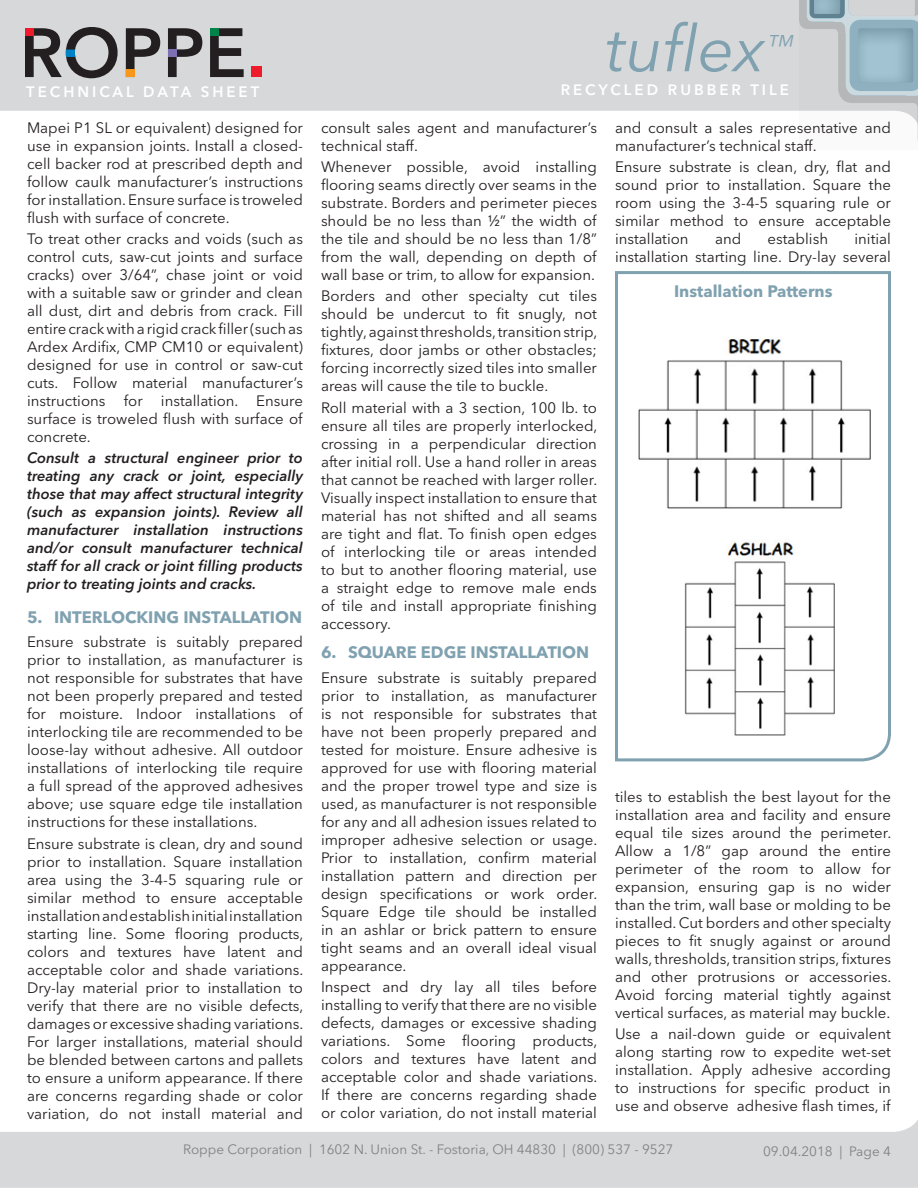
<style>
.page{position:relative;width:918px;height:1188px;background:#fff}
.page>*{position:absolute;margin:0;border:0;box-sizing:border-box;transform-origin:0 0}
.t1{font:italic 64.5px "Avenir Next LT Pro";color:#7fa1b0}
.t2{font:italic 300 expanded 28.05px "Helvetica Neue LT Pro";color:#7fa1b0}
.t3{font:700 16.5px "Avenir Next LT Pro";color:#7fa1b0}
.t4{font:15px/18px "Avenir Next LT Pro";color:#231f20;text-align:justify}
.t5{font:italic 600 15px/18px "Avenir Next LT Pro";color:#231f20;text-align:justify}
.t6{font:600 15px "Avenir Next LT Pro";letter-spacing:.2em;color:#fff}
.t7{font:13.5px "Avenir Next LT Pro";color:#818285}
</style>
<div class="page">
<div style="left:0;top:481px;width:918px;height:707px;background:#d4d5d7"></div>
<div style="left:0;top:0;width:918px;height:771px;background:#d4d5d7"></div>
<div style="left:0;top:111px;width:918px;height:1021px;background:#fff"></div>
<svg style="left:126px;top:28px;width:34px;height:42px"></svg>
<div style="left:126px;top:70px;width:9px;height:7px;background:#f7981d"></div>
<svg style="left:168px;top:28px;width:34px;height:49px"></svg>
<div style="left:168px;top:49px;width:9px;height:8px;background:#7d70b3"></div>
<svg style="left:210px;top:28px;width:34px;height:49px"></svg>
<div style="left:210px;top:28px;width:9px;height:8px;background:#008348"></div>
<div style="left:251px;top:66px;width:11px;height:11px;background:#ee1b2c"></div>
<svg style="left:25px;top:27px;width:93px;height:51px"></svg>
<svg style="left:799px;top:0;width:119px;height:150px;fill:#fafafa"></svg>
<svg style="left:807px;top:0;width:111px;height:142px"></svg>
<svg style="left:814px;top:0;width:27px;height:15px"></svg>
<svg style="left:614px;top:270px;width:278px;height:493px;background:#f6f8f9"></svg>
<img style="left:638px;top:337px;width:233px;height:171px">
<img style="left:684px;top:540px;width:151px;height:195px">
<p class="t6" style="left:26px;top:83px;width:235px">TECHNICAL DATA SHEET</p>
<p class="t4" style="left:27px;top:119px;width:278px">Mapei P1 SL or equivalent) designed for use in expansion joints. Install a closed&shy;cell backer rod at prescribed depth and follow caulk manufacturer’s instructions for installation. Ensure surface is troweled flush with surface of concrete.</p>
<p class="t4" style="left:27px;top:230px;width:278px">To treat other cracks and voids (such as control cuts, saw-cut joints and surface cracks) over 3/64”, chase joint or void with a suitable saw or grinder and clean all dust, dirt and debris from crack. Fill entire crack with a rigid crack filler (such as Ardex Ardifix, CMP CM10 or equivalent) designed for use in control or saw-cut cuts. Follow material manufacturer’s instructions for installation. Ensure surface is troweled flush with surface of concrete.</p>
<p class="t5" style="left:27px;top:449px;width:278px">Consult a structural engineer prior to treating any crack or joint, especially those that may affect structural integrity (such as expansion joints). Review all manufacturer installation instructions and/or consult manufacturer technical staff for all crack or joint filling products prior to treating joints and cracks.</p>
<p class="t3" style="left:27px;top:607px;width:277px">5. INTERLOCKING INSTALLATION</p>
<p class="t4" style="left:27px;top:633px;width:278px">Ensure substrate is suitably prepared prior to installation, as manufacturer is not responsible for substrates that have not been properly prepared and tested for moisture. Indoor installations of interlocking tile are recommended to be loose-lay without adhesive. All outdoor installations of interlocking tile require a full spread of the approved adhesives above; use square edge tile installation instructions for these installations.</p>
<p class="t4" style="left:27px;top:834px;width:278px">Ensure substrate is clean, dry and sound prior to installation. Square installation area using the 3-4-5 squaring rule or similar method to ensure acceptable installation and establish initial installation starting line. Some flooring products, colors and textures have latent and acceptable color and shade variations.<br>Dry-lay material prior to installation to verify that there are no visible defects, damages or excessive shading variations.<br>For larger installations, material should be blended between cartons and pallets to ensure a uniform appearance. If there are concerns regarding shade or color variation, do not install material and</p>
<h1 class="t1" style="left:606px;top:10px;width:160px">tuflex</h1>
<h2 class="t2" style="left:765px;top:29px;width:29px">™</h2>
<p class="t6" style="left:561px;top:81px;width:230px">RECYCLED RUBBER TILE</p>
<p class="t4" style="left:321px;top:119px;width:278px">consult sales agent and manufacturer’s technical staff.</p>
<p class="t4" style="left:321px;top:158px;width:278px">Whenever possible, avoid installing flooring seams directly over seams in the substrate. Borders and perimeter pieces should be no less than ½” the width of the tile and should be no less than 1/8” from the wall, depending on depth of wall base or trim, to allow for expansion.</p>
<p class="t4" style="left:321px;top:287px;width:278px">Borders and other specialty cut tiles should be undercut to fit snugly, not tightly, against thresholds, transition strip, fixtures, door jambs or other obstacles; forcing incorrectly sized tiles into smaller areas will cause the tile to buckle.</p>
<p class="t4" style="left:321px;top:398px;width:278px">Roll material with a 3 section, 100 lb. to ensure all tiles are properly interlocked, crossing in a perpendicular direction after initial roll. Use a hand roller in areas that cannot be reached with larger roller.<br>Visually inspect installation to ensure that material has not shifted and all seams are tight and flat. To finish open edges of interlocking tile or areas intended to but to another flooring material, use a straight edge to remove male ends of tile and install appropriate finishing accessory.</p>
<p class="t3" style="left:321px;top:642px;width:270px">6. SQUARE EDGE INSTALLATION</p>
<p class="t4" style="left:321px;top:669px;width:278px">Ensure substrate is suitably prepared prior to installation, as manufacturer is not responsible for substrates that have not been properly prepared and tested for moisture. Ensure adhesive is approved for use with flooring material and the proper trowel type and size is used, as manufacturer is not responsible for any and all adhesion issues related to improper adhesive selection or usage.<br>Prior to installation, confirm material installation pattern and direction per design specifications or work order.<br>Square Edge tile should be installed in an ashlar or brick pattern to ensure tight seams and an overall ideal visual appearance.</p>
<p class="t4" style="left:321px;top:978px;width:278px">Inspect and dry lay all tiles before installing to verify that there are no visible defects, damages or excessive shading variations. Some flooring products, colors and textures have latent and acceptable color and shade variations.<br>If there are concerns regarding shade or color variation, do not install material</p>
<p class="t4" style="left:615px;top:119px;width:277px">and consult a sales representative and manufacturer’s technical staff.</p>
<p class="t4" style="left:615px;top:158px;width:278px">Ensure substrate is clean, dry, flat and sound prior to installation. Square the room using the 3-4-5 squaring rule or similar method to ensure acceptable installation</p>
<p class="t4" style="left:615px;top:230px;width:278px;text-align:right">initial<br>installation starting line. Dry-lay several</p>
<p class="t4" style="left:715px;top:230px;width:28px">and</p>
<p class="t4" style="left:768px;top:230px;width:62px">establish</p>
<p class="t3" style="left:674px;top:281px;width:160px">Installation Patterns</p>
<p class="t4" style="left:615px;top:788px;width:278px">tiles to establish the best layout for the installation area and facility and ensure equal tile sizes around the perimeter.<br>Allow a 1/8” gap around the entire perimeter of the room to allow for expansion, ensuring gap is no wider than the trim, wall base or molding to be installed. Cut borders and other specialty pieces to fit snugly against or around walls, thresholds, transition strips, fixtures and other protrusions or accessories.<br>Avoid forcing material tightly against vertical surfaces, as material may buckle.</p>
<p class="t4" style="left:615px;top:1025px;width:278px">Use a nail-down guide or equivalent along starting row to expedite wet-set installation. Apply adhesive according to instructions for specific product in use and observe adhesive flash times, if</p>
<p class="t7" style="left:183px;top:1142px;width:492px">Roppe Corporation | 1602 N. Union St. - Fostoria, OH 44830 | (800) 537 - 9527</p>
<p class="t7" style="left:763px;top:1143px;width:129px">09.04.2018 | Page 4</p>
</div>
